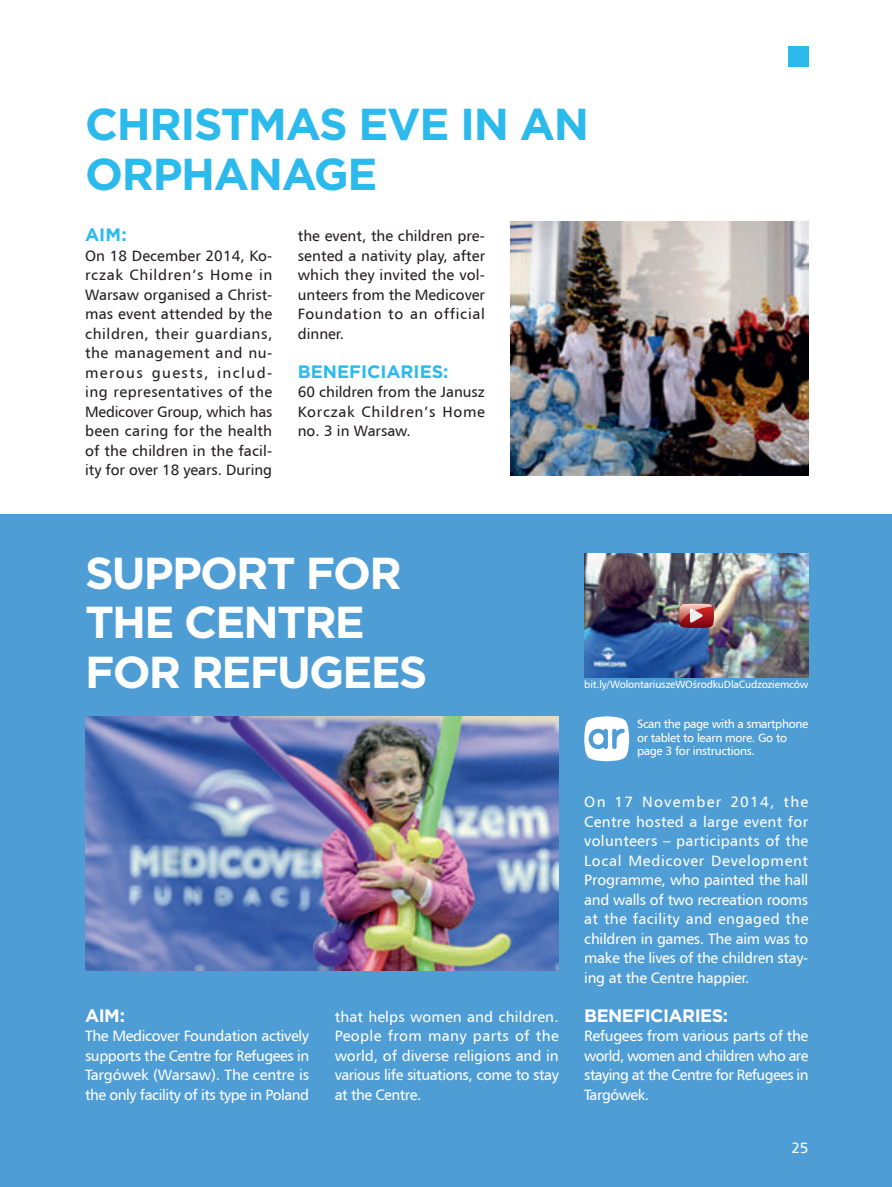
<style>
.page{position:relative;width:892px;height:1187px;background:#fff}
.page>*{position:absolute;margin:0;border:0;box-sizing:border-box;transform-origin:0 0}
.t1{font:700 44.7px/49.2px "Gotham";letter-spacing:-.04em;color:#fff}
.t2{font:700 44.7px/49.2px "Gotham";letter-spacing:-.03em;color:#2cbaed}
.tekst_główny{font:700 18px "Gotham";color:#2cbaed}
.tekst_główny-2{font:700 18px "Gotham";letter-spacing:-.03em;color:#fff}
.tekst_główny-3{font:15px/19.5px "Humanist 777 TL Roman B";letter-spacing:-.03em;color:#fff;text-align:justify}
.tekst_główny-4{font:15px/19.5px "Humanist 777 TL Roman B";color:#231f20;text-align:justify}
.t3{font:12px/13.5px "Humanist 777 TL Roman B";letter-spacing:-.03em;color:#fff}
.t4{font:10.5px "Humanist 777 TL Roman B";letter-spacing:-.015em;color:#fff}
</style>
<div class="page">
<div style="left:0;top:514px;width:892px;height:672px;background:#4f9dd5"></div>
<div style="left:787px;top:46px;width:21px;height:21px;background:#2cbaed"></div>
<svg style="left:584px;top:716px;width:45px;height:45px"></svg>
<img style="left:584px;top:553px;width:224px;height:124px">
<img style="left:85px;top:716px;width:473px;height:254px">
<svg style="left:679px;top:603px;width:34px;height:24px"></svg>
<img style="left:510px;top:222px;width:298px;height:253px">
<p class="t2" style="left:85px;top:100px;width:505px">CHRISTMAS EVE IN AN<br>ORPHANAGE</p>
<p class="tekst_główny" style="left:85px;top:223px;width:43px">AIM:</p>
<p class="tekst_główny-4" style="left:85px;top:245px;width:189px">On 18 December 2014, Ko&shy;rczak Children’s Home in Warsaw organised a Christ&shy;mas event attended by the children, their guardians, the management and nu&shy;merous guests, includ&shy;ing representatives of the Medicover Group, which has been caring for the health of the children in the facil&shy;ity for over 18 years. During</p>
<p class="tekst_główny-4" style="left:298px;top:226px;width:189px">the event, the children pre&shy;sented a nativity play, after which they invited the vol&shy;unteers from the Medicover Foundation to an official dinner.</p>
<p class="tekst_główny" style="left:298px;top:359px;width:152px">BENEFICIARIES:</p>
<p class="tekst_główny-4" style="left:298px;top:382px;width:189px">60 children from the Janusz Korczak Children’s Home no. 3 in Warsaw.</p>
<p class="t1" style="left:85px;top:548px;width:344px">SUPPORT FOR<br>THE CENTRE<br>FOR REFUGEES</p>
<p class="tekst_główny-2" style="left:85px;top:1003px;width:41px">AIM:</p>
<p class="tekst_główny-3" style="left:85px;top:1025px;width:225px">The Medicover Foundation actively supports the Centre for Refugees in Targówek (Warsaw). The centre is the only facility of its type in Poland</p>
<p class="tekst_główny-3" style="left:335px;top:1006px;width:226px">that helps women and children.<br>People from many parts of the world, of diverse religions and in various life situations, come to stay at the Centre.</p>
<p class="t4" style="left:584px;top:677px;width:225px">bit.ly/WolontariuszeWOśrodkuDlaCudzoziemców</p>
<p class="t3" style="left:637px;top:717px;width:173px">Scan the page with a smartphone or tablet to learn more. Go to page 3 for instructions.</p>
<p class="tekst_główny-3" style="left:584px;top:791px;width:226px">On 17 November 2014, the Centre hosted a large event for volunteers – participants of the Local Medicover Development Programme, who painted the hall and walls of two recreation rooms at the facility and engaged the children in games. The aim was to make the lives of the children stay&shy;ing at the Centre happier.</p>
<p class="tekst_główny-2" style="left:584px;top:1003px;width:145px">BENEFICIARIES:</p>
<p class="tekst_główny-3" style="left:584px;top:1025px;width:226px">Refugees from various parts of the world, women and children who are staying at the Centre for Refugees in Targówek.</p>
<p class="tekst_główny-3" style="left:791px;top:1136px;width:18px">25</p>
</div>
